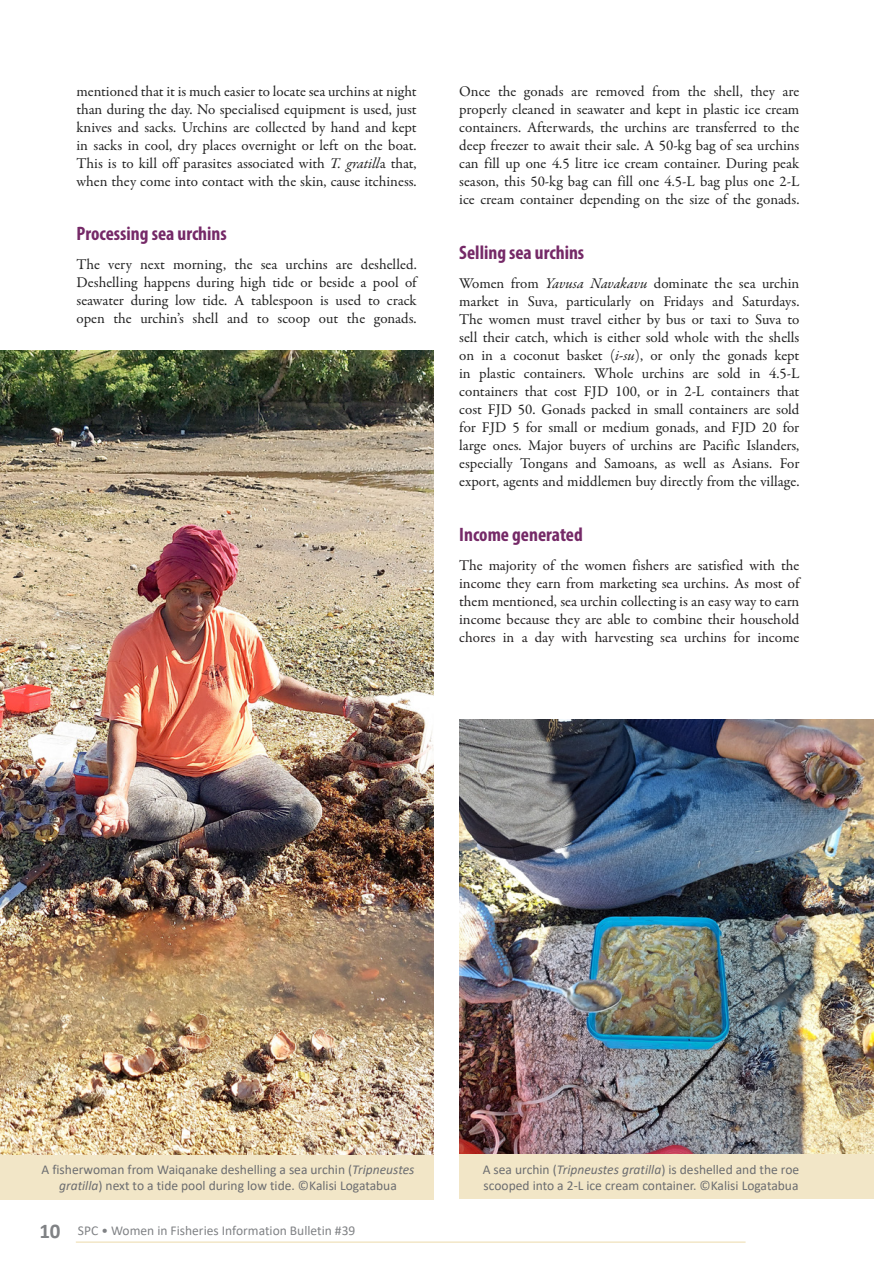
<style>
.page{position:relative;width:893px;height:1263px;background:#fff}
.page>*{position:absolute;margin:0;border:0;box-sizing:border-box;transform-origin:0 0}
.Header_1{font:700 condensed 19.5px "Myriad Pro";color:#752967}
.t1{font:15px/18px "Garamond Premr Pro";color:#222;text-align:justify}
.t2{font:15px/18px "Garamond Premr Pro";letter-spacing:-.005em;color:#231f20;text-align:justify}
.Légende_70{font:13.5px/15.8px "Calibri";color:#6c6d70;text-align:center}
.t3{font:13.5px "Calibri";color:#808285}
.s1{font-style:italic}
.s2{font-weight:700;font-size:21px}
</style>
<div class="page">
<hr style="left:76px;top:1241px;width:670px;height:2px;background:#f2e6c7">
<img style="left:0;top:351px;width:434px;height:803px">
<img style="left:459px;top:720px;width:415px;height:434px">
<div style="left:0;top:1155px;width:434px;height:44px;background:#f2e6c7"></div>
<div style="left:459px;top:1154px;width:415px;height:45px;background:#f2e6c7"></div>
<p class="t1" style="left:77px;top:82px;width:342px">mentioned that it is much easier to locate sea urchins at night than during the day. No specialised equipment is used, just knives and sacks. Urchins are collected by hand and kept in sacks in cool, dry places overnight or left on the boat.<br>This is to kill off parasites associated with <span class="s1">T. gratill</span>a that, when they come into contact with the skin, cause itchiness.</p>
<p class="Header_1" style="left:77px;top:222px;width:152px">Processing sea urchins</p>
<p class="t1" style="left:77px;top:256px;width:342px">The very next morning, the sea urchins are deshelled.<br>Deshelling happens during high tide or beside a pool of seawater during low tide. A tablespoon is used to crack open the urchin’s shell and to scoop out the gonads.</p>
<p class="t1" style="left:459px;top:83px;width:342px">Once the gonads are removed from the shell, they are properly cleaned in seawater and kept in plastic ice cream containers. Afterwards, the urchins are transferred to the deep freezer to await their sale. A 50-kg bag of sea urchins can fill up one 4.5 litre ice cream container. During peak season, this 50-kg bag can fill one 4.5-L bag plus one 2-L ice cream container depending on the size of the gonads.</p>
<p class="Header_1" style="left:459px;top:240px;width:127px">Selling sea urchins</p>
<p class="t1" style="left:459px;top:274px;width:342px">Women from <span class="s1">Yavusa Navakavu</span> dominate the sea urchin market in Suva, particularly on Fridays and Saturdays.<br>The women must travel either by bus or taxi to Suva to sell their catch, which is either sold whole with the shells on in a coconut basket (<span class="s1">i-su</span>), or only the gonads kept in plastic containers. Whole urchins are sold in 4.5-L containers that cost FJD 100, or in 2-L containers that cost FJD 50. Gonads packed in small containers are sold for FJD 5 for small or medium gonads, and FJD 20 for large ones. Major buyers of urchins are Pacific Islanders, especially Tongans and Samoans, as well as Asians. For export, agents and middlemen buy directly from the village.</p>
<p class="Header_1" style="left:459px;top:522px;width:125px">Income generated</p>
<p class="t2" style="left:459px;top:556px;width:342px">The majority of the women fishers are satisfied with the income they earn from marketing sea urchins. As most of them mentioned, sea urchin collecting is an easy way to earn income because they are able to combine their household chores in a day with harvesting sea urchins for income</p>
<p class="Légende_70" style="left:42px;top:1161px;width:374px">A fisherwoman from Waiqanake deshelling a sea urchin (<span class="s1">Tripneustes gratilla</span>) next to a tide pool during low tide. ©Kalisi Logatabua</p>
<p class="Légende_70" style="left:483px;top:1161px;width:318px;text-align:left">A sea urchin (<span class="s1">Tripneustes gratilla</span>) is deshelled and the roe scooped into a 2-L ice cream container. ©Kalisi Logatabua</p>
<p class="t3" style="left:39px;top:1221px;width:318px"><span class="s2">10</span> SPC • Women in Fisheries Information Bulletin #39</p>
</div>
